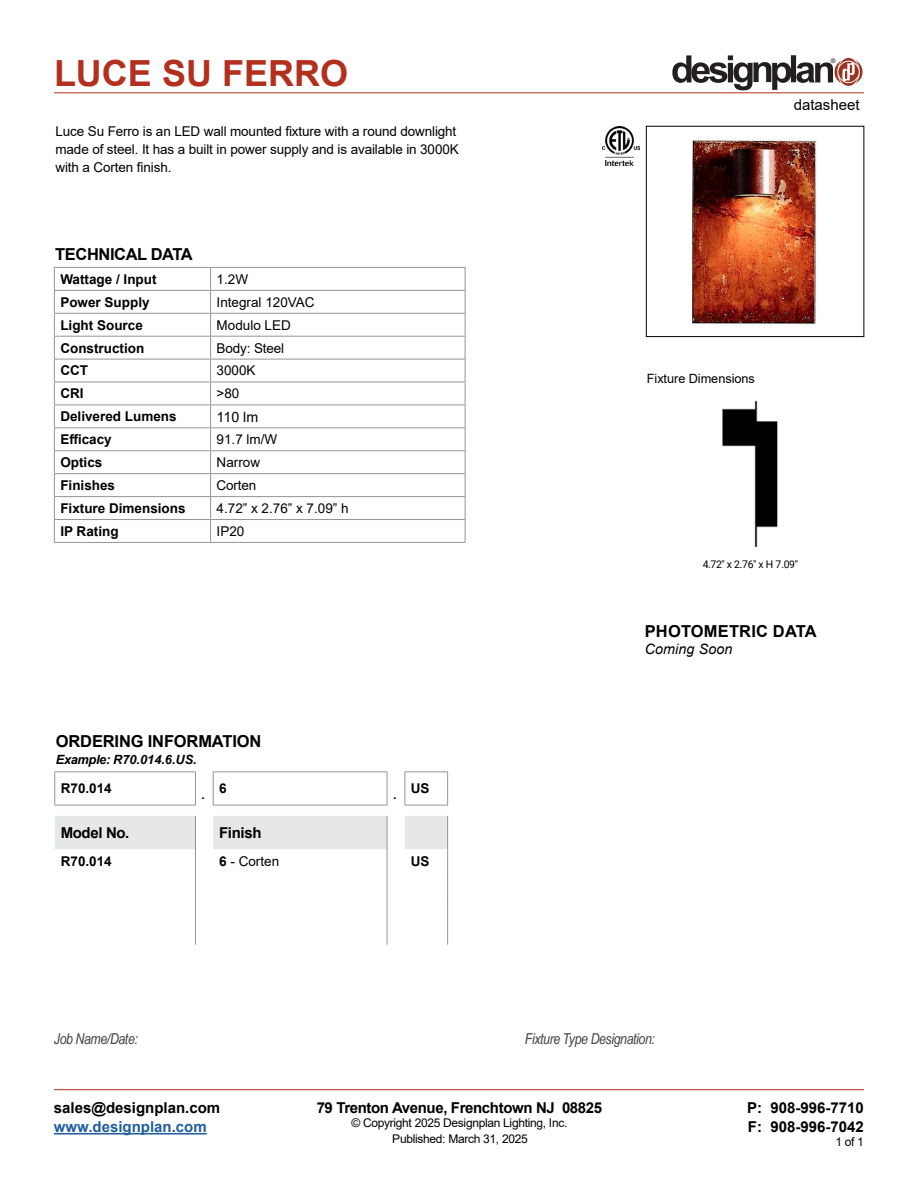
<style>
.page{position:relative;width:918px;height:1188px;background:#fff}
.page>*{position:absolute;margin:0;border:0;box-sizing:border-box;transform-origin:0 0}
.t1{font:700 36px "Arial";color:#b32f1e}
.t2{font:700 16.5px "Arial";letter-spacing:-.01em;color:#000}
.t3{font:700 16.5px "Arial";letter-spacing:.01em;color:#000}
.t4{font:700 15px/19.5px "Arial";color:#000}
.t5{font:700 15px "Arial";letter-spacing:-.025em;color:#000}
.t6{font:italic 15px "Arial Narrow";letter-spacing:-.025em;color:#414042}
.t7{font:700 15px "Arial";color:#215e9e}
.t8{font:15px "Arial";color:#000}
.t9{font:italic 14.25px "Arial";letter-spacing:.01em;color:#000}
.t10{font:14.25px "Arial";color:#000}
.t11{font:13.5px/18px "Arial";letter-spacing:-.01em;color:#000}
.t12{font:700 13.5px "Arial";color:#000}
.t13{font:italic 700 12.75px "Arial";letter-spacing:-.025em;color:#000}
.t14{font:12.75px "Arial";letter-spacing:-.005em;color:#000}
.t15{font:12px "Arial";letter-spacing:-.025em;color:#000}
.t16{font:700 12px "Arial";color:#000}
.t17{font:10.5px "Roboto";color:#000}
.t18{font:6.3px "Helvetica";color:#231f20}
.s1{font-weight:700}
</style>
<div class="page">
<hr style="left:54px;top:93px;width:810px;height:1px;background:#b32f1e">
<hr style="left:54px;top:1089px;width:810px;height:1px;background:#b32f1e">
<hr style="left:54px;top:1133px;width:153px;height:2px;background:#215e9e">
<svg style="left:672px;top:55px;width:191px;height:35px"></svg>
<img style="left:603px;top:127px;width:36px;height:38px">
<hr style="left:54px;top:313px;width:157px;height:1px;background:#939598">
<hr style="left:54px;top:336px;width:157px;height:1px;background:#939598">
<hr style="left:211px;top:313px;width:254px;height:1px;background:#939598">
<hr style="left:211px;top:336px;width:254px;height:1px;background:#939598">
<hr style="left:54px;top:519px;width:157px;height:1px;background:#939598">
<hr style="left:211px;top:519px;width:254px;height:1px;background:#939598">
<hr style="left:54px;top:542px;width:157px;height:1px;background:#939598">
<hr style="left:211px;top:542px;width:254px;height:1px;background:#939598">
<hr style="left:54px;top:267px;width:157px;height:1px;background:#939598">
<hr style="left:211px;top:267px;width:254px;height:1px;background:#939598">
<hr style="left:54px;top:290px;width:157px;height:1px;background:#939598">
<hr style="left:211px;top:290px;width:254px;height:1px;background:#939598">
<hr style="left:54px;top:359px;width:157px;height:1px;background:#939598">
<hr style="left:211px;top:359px;width:254px;height:1px;background:#939598">
<hr style="left:54px;top:382px;width:157px;height:1px;background:#939598">
<hr style="left:211px;top:382px;width:254px;height:1px;background:#939598">
<hr style="left:54px;top:405px;width:157px;height:1px;background:#939598">
<hr style="left:211px;top:405px;width:254px;height:1px;background:#939598">
<hr style="left:54px;top:427px;width:157px;height:1px;background:#939598">
<hr style="left:211px;top:427px;width:254px;height:1px;background:#939598">
<hr style="left:54px;top:450px;width:157px;height:1px;background:#939598">
<hr style="left:211px;top:450px;width:254px;height:1px;background:#939598">
<hr style="left:54px;top:473px;width:157px;height:1px;background:#939598">
<svg style="left:54px;top:268px;width:1px;height:274px"></svg>
<hr style="left:211px;top:473px;width:254px;height:1px;background:#939598">
<hr style="left:54px;top:496px;width:157px;height:1px;background:#939598">
<hr style="left:211px;top:496px;width:254px;height:1px;background:#939598">
<svg style="left:210px;top:268px;width:1px;height:274px"></svg>
<svg style="left:465px;top:268px;width:1px;height:274px"></svg>
<img style="left:692px;top:139px;width:125px;height:185px">
<div style="left:646px;top:126px;width:218px;height:211px;border:1px solid #000"></div>
<img style="left:722px;top:400px;width:56px;height:147px">
<hr style="left:54px;top:771px;width:142px;height:1px;background:#939598">
<hr style="left:54px;top:772px;width:1px;height:33px;background:#939598">
<hr style="left:54px;top:805px;width:142px;height:1px;background:#939598">
<hr style="left:195px;top:772px;width:1px;height:33px;background:#939598">
<hr style="left:405px;top:771px;width:43px;height:1px;background:#939598">
<hr style="left:405px;top:772px;width:1px;height:33px;background:#939598">
<hr style="left:447px;top:772px;width:1px;height:33px;background:#939598">
<hr style="left:405px;top:805px;width:43px;height:1px;background:#939598">
<hr style="left:213px;top:771px;width:174px;height:1px;background:#939598">
<hr style="left:213px;top:772px;width:1px;height:33px;background:#939598">
<hr style="left:387px;top:772px;width:1px;height:33px;background:#939598">
<hr style="left:213px;top:805px;width:174px;height:1px;background:#939598">
<svg style="left:55px;top:816px;width:393px;height:129px"></svg>
<h1 class="t1" style="left:54px;top:48px;width:296px">LUCE SU FERRO</h1>
<p class="t18" style="left:831px;top:57px;width:6px">®</p>
<p class="t11" style="left:56px;top:123px;width:405px">Luce Su Ferro is an LED wall mounted fixture with a round downlight made of steel. It has a built in power supply and is available in 3000K with a Corten finish.</p>
<p class="t2" style="left:55px;top:243px;width:139px">TECHNICAL DATA</p>
<p class="t12" style="left:60px;top:270px;width:98px">Wattage / Input</p>
<p class="t11" style="left:217px;top:270px;width:33px">1.2W</p>
<p class="t12" style="left:60px;top:292px;width:91px">Power Supply</p>
<p class="t11" style="left:217px;top:293px;width:100px">Integral 120VAC</p>
<p class="t12" style="left:60px;top:315px;width:84px">Light Source</p>
<p class="t11" style="left:217px;top:316px;width:76px">Modulo LED</p>
<p class="t12" style="left:60px;top:338px;width:85px">Construction</p>
<p class="t11" style="left:217px;top:339px;width:69px">Body: Steel</p>
<p class="t12" style="left:60px;top:361px;width:29px">CCT</p>
<p class="t11" style="left:217px;top:362px;width:41px">3000K</p>
<p class="t12" style="left:60px;top:384px;width:25px">CRI</p>
<p class="t11" style="left:217px;top:385px;width:24px">&gt;80</p>
<p class="t12" style="left:60px;top:407px;width:118px">Delivered Lumens</p>
<p class="t10" style="left:217px;top:407px;width:43px">110 lm</p>
<p class="t12" style="left:60px;top:430px;width:53px">Efficacy</p>
<p class="t11" style="left:217px;top:430px;width:62px">91.7 lm/W</p>
<p class="t12" style="left:60px;top:453px;width:44px">Optics</p>
<p class="t11" style="left:217px;top:453px;width:45px">Narrow</p>
<p class="t12" style="left:60px;top:476px;width:56px">Finishes</p>
<p class="t11" style="left:217px;top:476px;width:41px">Corten</p>
<p class="t12" style="left:60px;top:499px;width:127px">Fixture Dimensions</p>
<p class="t11" style="left:217px;top:499px;width:134px">4.72” x 2.76” x 7.09” h</p>
<p class="t12" style="left:60px;top:522px;width:60px">IP Rating</p>
<p class="t11" style="left:217px;top:522px;width:29px">IP20</p>
<p class="t2" style="left:56px;top:729px;width:207px">ORDERING INFORMATION</p>
<p class="t13" style="left:56px;top:751px;width:143px">Example: R70.014.6.US.</p>
<p class="t12" style="left:61px;top:779px;width:53px">R70.014</p>
<p class="t16" style="left:201px;top:786px;width:27px">. <sup>6</sup></p>
<p class="t12" style="left:393px;top:779px;width:38px"><sub>.</sub> US</p>
<p class="t5" style="left:61px;top:822px;width:70px">Model No.</p>
<p class="t5" style="left:219px;top:822px;width:44px">Finish</p>
<p class="t12" style="left:61px;top:852px;width:53px">R70.014</p>
<p class="t11" style="left:219px;top:852px;width:62px"><span class="s1">6</span> - Corten</p>
<p class="t12" style="left:411px;top:852px;width:20px">US</p>
<p class="t8" style="left:794px;top:95px;width:67px">datasheet</p>
<p class="t14" style="left:647px;top:370px;width:110px">Fixture Dimensions</p>
<p class="t17" style="left:703px;top:557px;width:97px">4.72" x 2.76" x H 7.09"</p>
<p class="t3" style="left:645px;top:620px;width:174px">PHOTOMETRIC DATA</p>
<p class="t9" style="left:645px;top:640px;width:89px">Coming Soon</p>
<p class="t6" style="left:54px;top:1028px;width:85px">Job Name/Date:</p>
<p class="t6" style="left:525px;top:1029px;width:132px">Fixture Type Designation:</p>
<p class="t4" style="left:54px;top:1098px;width:168px">sales@designplan.com</p>
<p class="t7" style="left:54px;top:1116px;width:154px">www.designplan.com</p>
<p class="t5" style="left:317px;top:1097px;width:287px">79 Trenton Avenue, Frenchtown NJ 08825</p>
<p class="t15" style="left:351px;top:1115px;width:217px">© Copyright 2025 Designplan Lighting, Inc.</p>
<p class="t4" style="left:747px;top:1098px;width:118px">P: 908-996-7710<br>F: 908-996-7042</p>
<p class="t15" style="left:392px;top:1130px;width:137px">Published: March 31, 2025</p>
<p class="t15" style="left:835px;top:1133px;width:30px">1 of 1</p>
</div>
